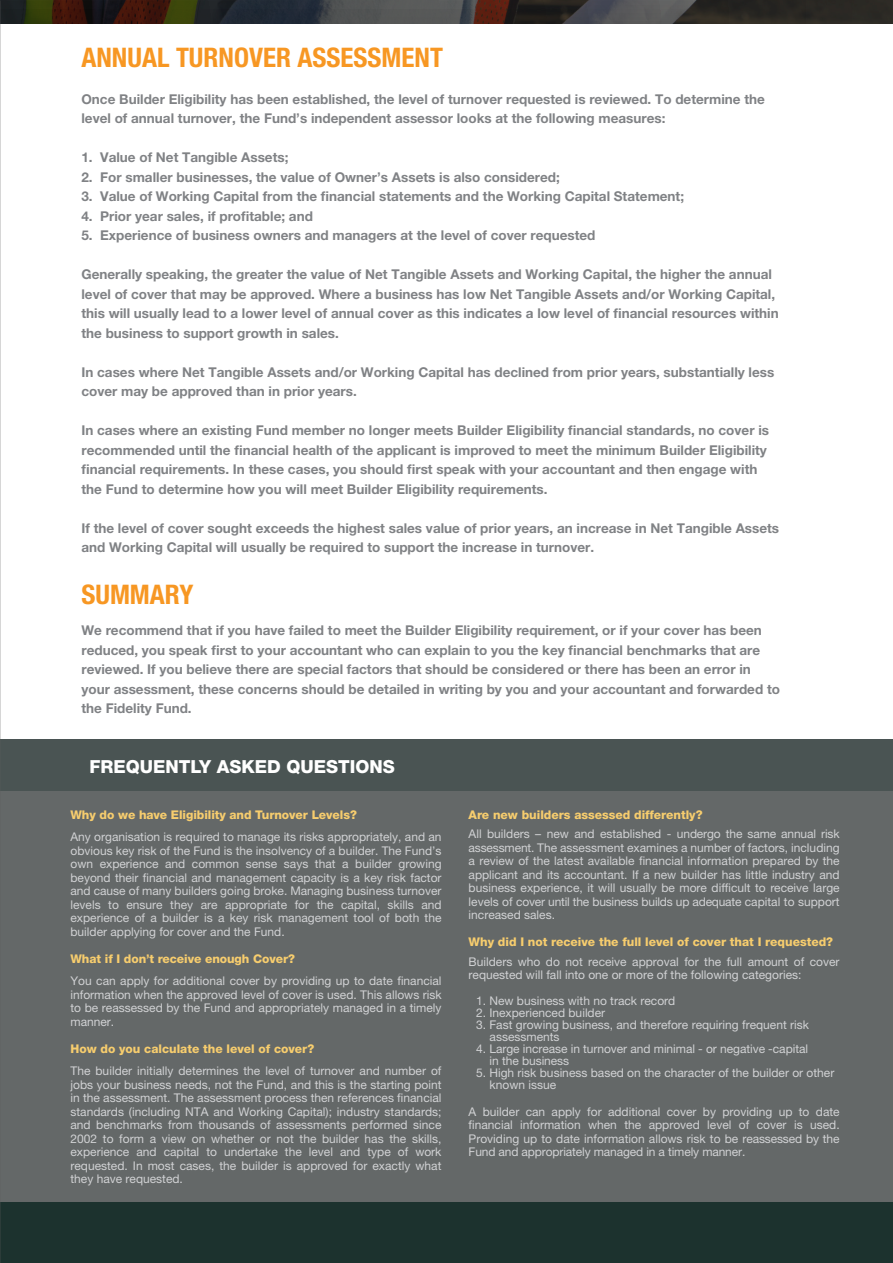
<style>
.page{position:relative;width:893px;height:1263px;background:#fff}
.page>*{position:absolute;margin:0;border:0;box-sizing:border-box;transform-origin:0 0}
.t1{font:700 condensed 27px "Helvetica Neue LT Pro";color:#f79723}
.t2{font:800 18px "Helvetica Neue LT Pro";color:#fff}
.t3{font:700 13.5px/19.5px "Helvetica Neue LT Pro";color:#808285}
.t4{font:12px/13.5px "Helvetica Neue LT Pro";color:#d1d2d4;text-align:justify}
.t5{font:800 12px "Helvetica Neue LT Pro";color:#f7cd6e}
</style>
<div class="page">
<svg style="left:0;top:0;width:892px;height:24px;background:#37322e"></svg>
<div style="left:0;top:788px;width:893px;height:475px;background:#646868"></div>
<div style="left:0;top:740px;width:893px;height:51px;background:#4a5453"></div>
<div style="left:0;top:1203px;width:893px;height:60px;background:#1c322e"></div>
<hr style="left:892px;top:0;width:1px;height:1263px;background:#5d5d5d">
<h1 class="t1" style="left:81px;top:41px;width:363px">ANNUAL TURNOVER ASSESSMENT</h1>
<p class="t3" style="left:81px;top:89px;width:685px">Once Builder Eligibility has been established, the level of turnover requested is reviewed. To determine the level of annual turnover, the Fund’s independent assessor looks at the following measures:</p>
<p class="t3" style="left:81px;top:147px;width:208px">1. Value of Net Tangible Assets;</p>
<p class="t3" style="left:81px;top:167px;width:480px">2. For smaller businesses, the value of Owner’s Assets is also considered;</p>
<p class="t3" style="left:81px;top:186px;width:604px">3. Value of Working Capital from the financial statements and the Working Capital Statement;</p>
<p class="t3" style="left:81px;top:206px;width:233px">4. Prior year sales, if profitable; and</p>
<p class="t3" style="left:81px;top:225px;width:515px">5. Experience of business owners and managers at the level of cover requested</p>
<p class="t3" style="left:81px;top:264px;width:699px">Generally speaking, the greater the value of Net Tangible Assets and Working Capital, the higher the annual level of cover that may be approved. Where a business has low Net Tangible Assets and/or Working Capital, this will usually lead to a lower level of annual cover as this indicates a low level of financial resources within the business to support growth in sales.</p>
<p class="t3" style="left:81px;top:362px;width:694px">In cases where Net Tangible Assets and/or Working Capital has declined from prior years, substantially less cover may be approved than in prior years.</p>
<p class="t3" style="left:81px;top:420px;width:689px">In cases where an existing Fund member no longer meets Builder Eligibility financial standards, no cover is recommended until the financial health of the applicant is improved to meet the minimum Builder Eligibility financial requirements. In these cases, you should first speak with your accountant and then engage with the Fund to determine how you will meet Builder Eligibility requirements.</p>
<p class="t3" style="left:81px;top:518px;width:699px">If the level of cover sought exceeds the highest sales value of prior years, an increase in Net Tangible Assets and Working Capital will usually be required to support the increase in turnover.</p>
<h1 class="t1" style="left:81px;top:578px;width:114px">SUMMARY</h1>
<p class="t3" style="left:81px;top:620px;width:700px">We recommend that if you have failed to meet the Builder Eligibility requirement, or if your cover has been reduced, you speak first to your accountant who can explain to you the key financial benchmarks that are reviewed. If you believe there are special factors that should be considered or there has been an error in your assessment, these concerns should be detailed in writing by you and your accountant and forwarded to the Fidelity Fund.</p>
<h2 class="t2" style="left:90px;top:756px;width:307px">FREQUENTLY ASKED QUESTIONS</h2>
<p class="t5" style="left:70px;top:807px;width:288px">Why do we have Eligibility and Turnover Levels?</p>
<p class="t4" style="left:70px;top:830px;width:373px">Any organisation is required to manage its risks appropriately, and an obvious key risk of the Fund is the insolvency of a builder. The Fund’s own experience and common sense says that a builder growing beyond their financial and management capacity is a key risk factor and cause of many builders going broke. Managing business turnover levels to ensure they are appropriate for the capital, skills and experience of a builder is a key risk management tool of both the builder applying for cover and the Fund.</p>
<p class="t5" style="left:70px;top:951px;width:226px">What if I don’t receive enough Cover?</p>
<p class="t4" style="left:70px;top:974px;width:373px">You can apply for additional cover by providing up to date financial information when the approved level of cover is used. This allows risk to be reassessed by the Fund and appropriately managed in a timely manner.</p>
<p class="t5" style="left:70px;top:1041px;width:245px">How do you calculate the level of cover?</p>
<p class="t4" style="left:70px;top:1064px;width:373px">The builder initially determines the level of turnover and number of jobs your business needs, not the Fund, and this is the starting point in the assessment. The assessment process then references financial standards (including NTA and Working Capital); industry standards; and benchmarks from thousands of assessments performed since 2002 to form a view on whether or not the builder has the skills, experience and capital to undertake the level and type of work requested. In most cases, the builder is approved for exactly what they have requested.</p>
<p class="t5" style="left:469px;top:807px;width:236px">Are new builders assessed differently?</p>
<p class="t4" style="left:469px;top:827px;width:373px">All builders – new and established - undergo the same annual risk assessment. The assessment examines a number of factors, including a review of the latest available financial information prepared by the applicant and its accountant. If a new builder has little industry and business experience, it will usually be more difficult to receive large levels of cover until the business builds up adequate capital to support increased sales.</p>
<p class="t5" style="left:469px;top:935px;width:366px">Why did I not receive the full level of cover that I requested?</p>
<p class="t4" style="left:469px;top:954px;width:372px">Builders who do not receive approval for the full amount of cover requested will fall into one or more of the following categories:</p>
<p class="t4" style="left:476px;top:993px;width:201px">1. New business with no track record</p>
<p class="t4" style="left:476px;top:1005px;width:131px">2. Inexperienced builder</p>
<p class="t4" style="left:490px;top:1018px;width:321px;line-height:12px;text-indent:-14px">3. Fast growing business, and therefore requiring frequent risk assessments</p>
<p class="t4" style="left:490px;top:1042px;width:320px;line-height:12px;text-indent:-14px">4. Large increase in turnover and minimal - or negative -capital in the business</p>
<p class="t4" style="left:490px;top:1066px;width:346px;line-height:12px;text-indent:-14px">5. High risk business based on the character of the builder or other known issue</p>
<p class="t4" style="left:469px;top:1104px;width:373px">A builder can apply for additional cover by providing up to date financial information when the approved level of cover is used.<br>Providing up to date information allows risk to be reassessed by the Fund and appropriately managed in a timely manner.</p>
</div>
